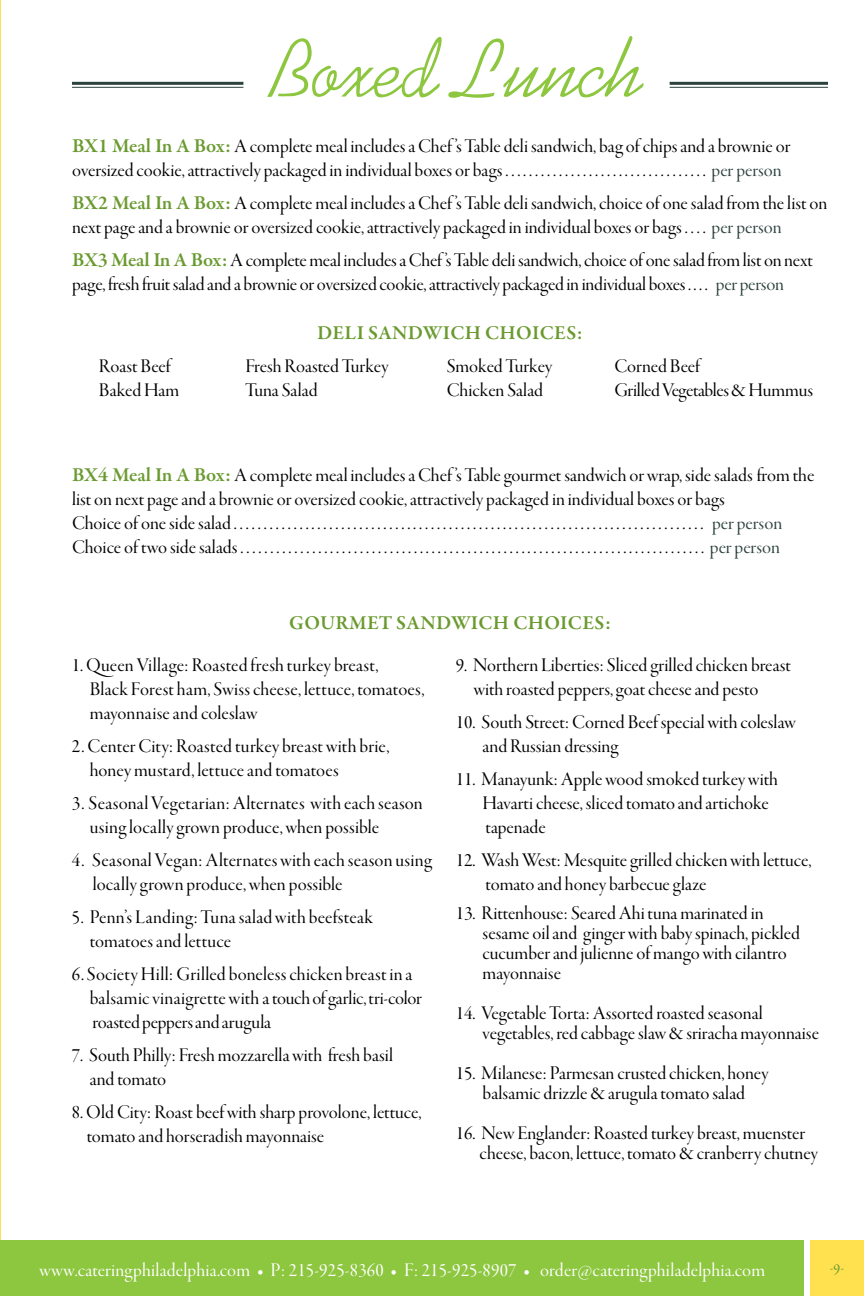
<style>
.page{position:relative;width:864px;height:1296px;background:#fff}
.page>*{position:absolute;margin:0;border:0;box-sizing:border-box;transform-origin:0 0}
.t1{font:84px "Swenson";color:#8dc63f}
.t2{font:22px "Garamond Premr Pro Disp";color:#fff}
.t3{font:20px/24px "Garamond Premr Pro Disp";color:#000}
.t4{font:20px "Garamond Premr Pro Disp";letter-spacing:.01em;color:#fff}
.t5{font:600 20px "Garamond Premr Pro";letter-spacing:.01em;color:#6a9a2f}
.t6{font:20px "Garamond Premr Pro Disp";letter-spacing:-.02em;color:#000}
.t7{font:16px "Garamond Premr Pro Disp";color:#5e9732}
.s1{font-family:"Garamond Premr Pro";font-weight:600;color:#6a9a2f}
.s2{color:#2c423e}
</style>
<div class="page">
<hr style="left:0;top:0;width:1px;height:1296px;background:#ffe14f">
<hr style="left:72px;top:82px;width:171px;height:3px;background:#2c423e">
<hr style="left:72px;top:87px;width:171px;height:1px;background:#2c423e">
<hr style="left:670px;top:82px;width:158px;height:3px;background:#2c423e">
<hr style="left:670px;top:87px;width:158px;height:1px;background:#2c423e">
<div style="left:810px;top:1240px;width:54px;height:56px;background:#ffe14f"></div>
<div style="left:0;top:1240px;width:803px;height:56px;background:#8dc63f"></div>
<h1 class="t1" style="left:273px;top:21px;width:373px">Boxed Lunch</h1>
<p class="t3" style="left:72px;top:134px;width:720px"><span class="s1">BX1 Meal In A Box:</span> A complete meal includes a Chef ’s Table deli sandwich, bag of chips and a brownie or oversized cookie, attractively packaged in individual boxes or bags . . . . . . . . . . . . . . . . . . . . . . . . . . . . . . . . . . <span class="s2">per person</span></p>
<p class="t3" style="left:72px;top:191px;width:757px"><span class="s1">BX2 Meal In A Box:</span> A complete meal includes a Chef ’s Table deli sandwich, choice of one salad from the list on next page and a brownie or oversized cookie, attractively packaged in individual boxes or bags . . . . <span class="s2">per person</span></p>
<p class="t3" style="left:72px;top:248px;width:742px"><span class="s1">BX3 Meal In A Box:</span> A complete meal includes a Chef ’s Table deli sandwich, choice of one salad from list on next page, fresh fruit salad and a brownie or oversized cookie, attractively packaged in individual boxes . . . . <span class="s2">per person</span></p>
<p class="t5" style="left:317px;top:321px;width:267px">DELI SANDWICH CHOICES:</p>
<p class="t3" style="left:99px;top:355px;width:73px">Roast Beef</p>
<p class="t3" style="left:246px;top:355px;width:144px">Fresh Roasted Turkey</p>
<p class="t3" style="left:447px;top:355px;width:107px">Smoked Turkey</p>
<p class="t3" style="left:614px;top:355px;width:87px">Corned Beef</p>
<p class="t3" style="left:99px;top:379px;width:82px">Baked Ham</p>
<p class="t3" style="left:246px;top:379px;width:73px">Tuna Salad</p>
<p class="t3" style="left:447px;top:379px;width:98px">Chicken Salad</p>
<p class="t6" style="left:614px;top:379px;width:200px">Grilled Vegetables &amp; Hummus</p>
<p class="t3" style="left:72px;top:463px;width:744px"><span class="s1">BX4 Meal In A Box:</span> A complete meal includes a Chef ’s Table gourmet sandwich or wrap, side salads from the list on next page and a brownie or oversized cookie, attractively packaged in individual boxes or bags<br>Choice of one side salad . . . . . . . . . . . . . . . . . . . . . . . . . . . . . . . . . . . . . . . . . . . . . . . . . . . . . . . . . . . . . . . . . . . . . . . . . . . . . . . <span class="s2">per person </span>Choice of two side salads . . . . . . . . . . . . . . . . . . . . . . . . . . . . . . . . . . . . . . . . . . . . . . . . . . . . . . . . . . . . . . . . . . . . . . . . . . . . . . <span class="s2">per person</span></p>
<p class="t5" style="left:289px;top:610px;width:324px">GOURMET SANDWICH CHOICES:</p>
<p class="t3" style="left:90px;top:653px;width:336px;text-indent:-18px">1. Queen Village: Roasted fresh turkey breast,<br>Black Forest ham, Swiss cheese, lettuce, tomatoes, mayonnaise and coleslaw</p>
<p class="t3" style="left:90px;top:734px;width:301px;text-indent:-18px">2. Center City: Roasted turkey breast with brie, honey mustard, lettuce and tomatoes</p>
<p class="t3" style="left:90px;top:791px;width:335px;text-indent:-18px">3. Seasonal Vegetarian: Alternates with each season using locally grown produce, when possible</p>
<p class="t3" style="left:93px;top:848px;width:341px;text-indent:-21px">4. Seasonal Vegan: Alternates with each season using locally grown produce, when possible</p>
<p class="t3" style="left:90px;top:905px;width:285px;text-indent:-18px">5. Penn’s Landing: Tuna salad with beefsteak tomatoes and lettuce</p>
<p class="t3" style="left:90px;top:962px;width:334px;text-indent:-18px">6. Society Hill: Grilled boneless chicken breast in a balsamic vinaigrette with a touch of garlic, tri-color roasted peppers and arugula</p>
<p class="t3" style="left:90px;top:1043px;width:305px;text-indent:-18px">7. South Philly: Fresh mozzarella with fresh basil and tomato</p>
<p class="t3" style="left:87px;top:1100px;width:336px;text-indent:-15px">8. Old City: Roast beef with sharp provolone, lettuce, tomato and horseradish mayonnaise</p>
<p class="t3" style="left:474px;top:653px;width:319px;text-indent:-18px">9. Northern Liberties: Sliced grilled chicken breast with roasted peppers, goat cheese and pesto</p>
<p class="t3" style="left:483px;top:710px;width:315px;text-indent:-27px">10. South Street: Corned Beef special with coleslaw and Russian dressing</p>
<p class="t3" style="left:483px;top:767px;width:297px;text-indent:-27px">11. Manayunk: Apple wood smoked turkey with<br>Havarti cheese, sliced tomato and artichoke tapenade</p>
<p class="t3" style="left:486px;top:848px;width:327px;text-indent:-30px">12. Wash West: Mesquite grilled chicken with lettuce, tomato and honey barbecue glaze</p>
<p class="t3" style="left:483px;top:903px;width:319px;line-height:20px;text-indent:-27px">13. Rittenhouse: Seared Ahi tuna marinated in sesame oil and ginger with baby spinach, pickled cucumber and julienne of mango with cilantro mayonnaise</p>
<p class="t3" style="left:483px;top:1003px;width:338px;line-height:20px;text-indent:-27px">14. Vegetable Torta: Assorted roasted seasonal vegetables, red cabbage slaw &amp; sriracha mayonnaise</p>
<p class="t3" style="left:456px;top:1063px;width:314px;line-height:20px;text-align:center">15. Milanese: Parmesan crusted chicken, honey balsamic drizzle &amp; arugula tomato salad</p>
<p class="t3" style="left:480px;top:1123px;width:340px;line-height:20px;text-indent:-24px">16. New Englander: Roasted turkey breast, muenster cheese, bacon, lettuce, tomato &amp; cranberry chutney</p>
<p class="t2" style="left:30px;top:1258px;width:747px">www.cateringphiladelphia.com • P: 215-925-8360 • F: 215-925-8907 • info@cateringphiladelphia.com</p>
<p class="t4" style="left:40px;top:1259px;width:727px">www.cateringphiladelphia.com • P: 215-925-8360 • F: 215-925-8907 • order@cateringphiladelphia.com</p>
<p class="t7" style="left:830px;top:1260px;width:16px">-9-</p>
<p class="t7" style="left:827px;top:1260px;width:22px">-11-</p>
</div>
